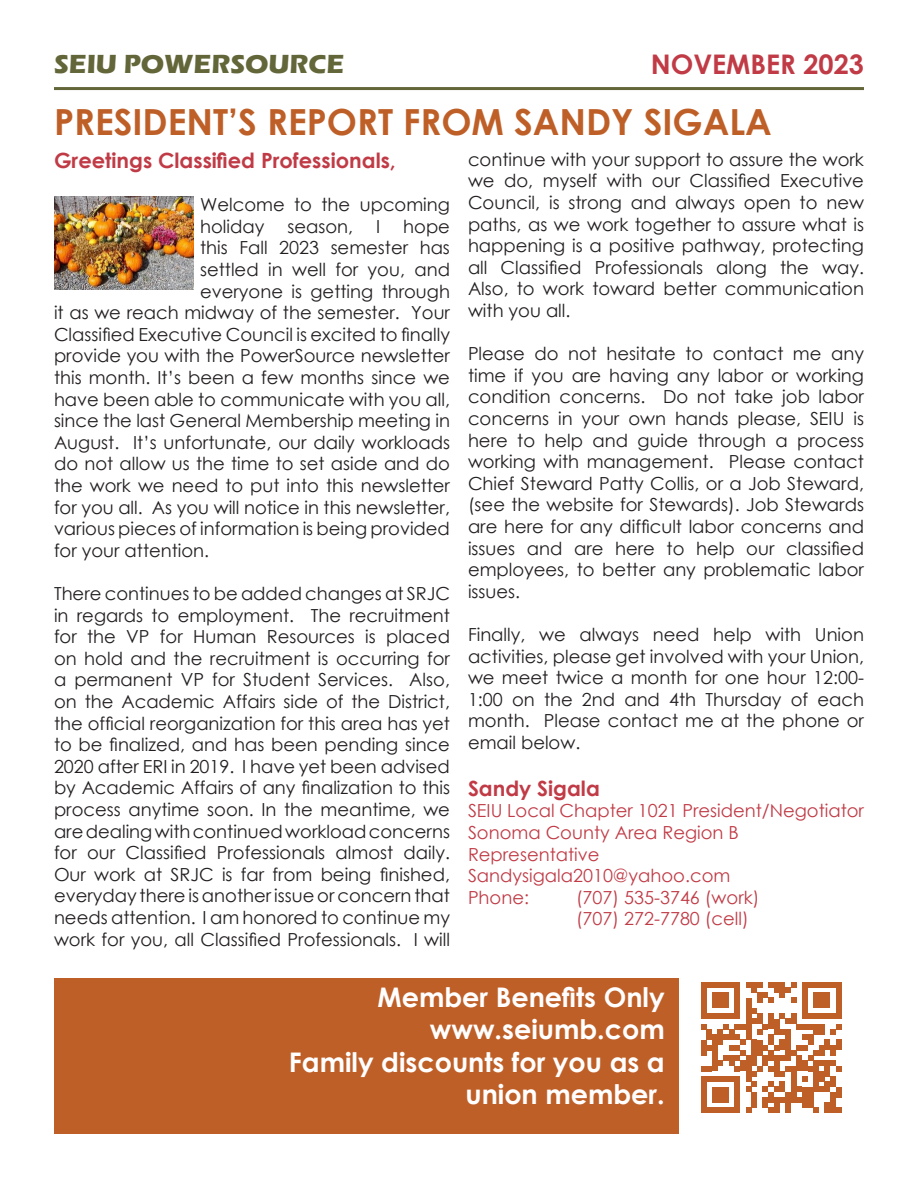
<style>
.page{position:relative;width:918px;height:1188px;background:#fff}
.page>*{position:absolute;margin:0;border:0;box-sizing:border-box;transform-origin:0 0}
.t1{font:700 36px "Century Gothic";color:#bf5f28}
.t2{font:700 27px "Century Gothic";color:#fff}
.t3{font:700 27px "Eras ITC";color:#636638}
.t4{font:700 27px "Century Gothic";color:#c03b46}
.t5{font:700 21px "Century Gothic";color:#c03b46}
.t6{font:18px/21.6px "Century Gothic";color:#231f20;text-align:justify}
.t7{font:18px/21.6px "Century Gothic";color:#c03b46}
</style>
<div class="page">
<div style="left:54px;top:978px;width:624px;height:156px;background:#bf5f28"></div>
<svg style="left:701px;top:982px;width:140px;height:131px"></svg>
<img style="left:54px;top:197px;width:139px;height:92px">
<hr style="left:54px;top:87px;width:810px;height:3px;background:#636638">
<p class="t3" style="left:54px;top:48px;width:292px">SEIU POWERSOURCE</p>
<p class="t4" style="left:651px;top:44px;width:215px">NOVEMBER 2023</p>
<p class="t1" style="left:54px;top:95px;width:719px">PRESIDENT’S REPORT FROM SANDY SIGALA</p>
<p class="t5" style="left:54px;top:144px;width:343px">Greetings Classified Professionals,</p>
<p class="t6" style="left:200px;top:194px;width:251px">Welcome to the upcoming holiday</p>
<p class="t6" style="left:287px;top:215px;width:67px">season,</p>
<p class="t6" style="left:376px;top:215px;width:6px">I</p>
<p class="t6" style="left:403px;top:215px;width:48px">hope</p>
<p class="t6" style="left:200px;top:237px;width:251px">this Fall 2023 semester has</p>
<p class="t6" style="left:200px;top:258px;width:251px">settled in well for you, and</p>
<p class="t6" style="left:200px;top:280px;width:251px">everyone is getting through</p>
<p class="t6" style="left:54px;top:302px;width:398px">it as we reach midway of the semester. Your</p>
<p class="t6" style="left:54px;top:323px;width:397px">Classified Executive Council is excited to finally</p>
<p class="t6" style="left:54px;top:345px;width:398px">provide you with the PowerSource newsletter</p>
<p class="t6" style="left:54px;top:366px;width:397px">this month. It’s been a few months since we</p>
<p class="t6" style="left:54px;top:388px;width:398px">have been able to communicate with you all,</p>
<p class="t6" style="left:54px;top:410px;width:397px">since the last General Membership meeting in</p>
<p class="t6" style="left:54px;top:431px;width:397px">August. It’s unfortunate, our daily workloads</p>
<p class="t6" style="left:54px;top:453px;width:397px">do not allow us the time to set aside and do</p>
<p class="t6" style="left:54px;top:474px;width:398px">the work we need to put into this newsletter</p>
<p class="t6" style="left:54px;top:496px;width:398px">for you all. As you will notice in this newsletter,</p>
<p class="t6" style="left:54px;top:518px;width:397px">various pieces of information is being provided</p>
<p class="t6" style="left:54px;top:539px;width:157px">for your attention.</p>
<p class="t6" style="left:54px;top:582px;width:398px">There continues to be added changes at SRJC in regards to employment. The recruitment for the VP for Human Resources is placed on hold and the recruitment is occurring for a permanent VP for Student Services. Also, on the Academic Affairs side of the District, the official reorganization for this area has yet to be finalized, and has been pending since 2020 after ERI in 2019. I have yet been advised by Academic Affairs of any finalization to this process anytime soon. In the meantime, we are dealing with continued workload concerns for our Classified Professionals almost daily.<br>Our work at SRJC is far from being finished, everyday there is another issue or concern that needs attention. I am honored to continue my work for you, all Classified Professionals. I will</p>
<p class="t6" style="left:468px;top:148px;width:398px">continue with your support to assure the work we do, myself with our Classified Executive Council, is strong and always open to new paths, as we work together to assure what is happening is a positive pathway, protecting all Classified Professionals along the way.<br>Also, to work toward better communication with you all.</p>
<p class="t6" style="left:468px;top:343px;width:398px">Please do not hesitate to contact me any time if you are having any labor or working condition concerns. Do not take job labor concerns in your own hands please, SEIU is here to help and guide through a process working with management. Please contact Chief Steward Patty Collis, or a Job Steward, (see the website for Stewards). Job Stewards are here for any difficult labor concerns and issues and are here to help our classified employees, to better any problematic labor issues.</p>
<p class="t6" style="left:468px;top:623px;width:398px">Finally, we always need help with Union activities, please get involved with your Union, we meet twice a month for one hour 12:00- 1:00 on the 2nd and 4th Thursday of each month. Please contact me at the phone or email below.</p>
<p class="t5" style="left:468px;top:772px;width:133px">Sandy Sigala</p>
<p class="t7" style="left:468px;top:800px;width:398px">SEIU Local Chapter 1021 President/Negotiator</p>
<p class="t7" style="left:468px;top:821px;width:272px">Sonoma County Area Region B<br>Representative</p>
<p class="t7" style="left:468px;top:865px;width:264px">Sandysigala2010@yahoo.com</p>
<p class="t7" style="left:468px;top:886px;width:63px">Phone:</p>
<p class="t7" style="left:576px;top:886px;width:185px">(707) 535-3746 (work)</p>
<p class="t7" style="left:576px;top:908px;width:174px">(707) 272-7780 (cell)</p>
<p class="t2" style="left:377px;top:977px;width:289px">Member Benefits Only</p>
<p class="t2" style="left:430px;top:1009px;width:236px">www.seiumb.com</p>
<p class="t2" style="left:289px;top:1041px;width:377px">Family discounts for you as a</p>
<p class="t2" style="left:465px;top:1074px;width:201px">union member.</p>
</div>
